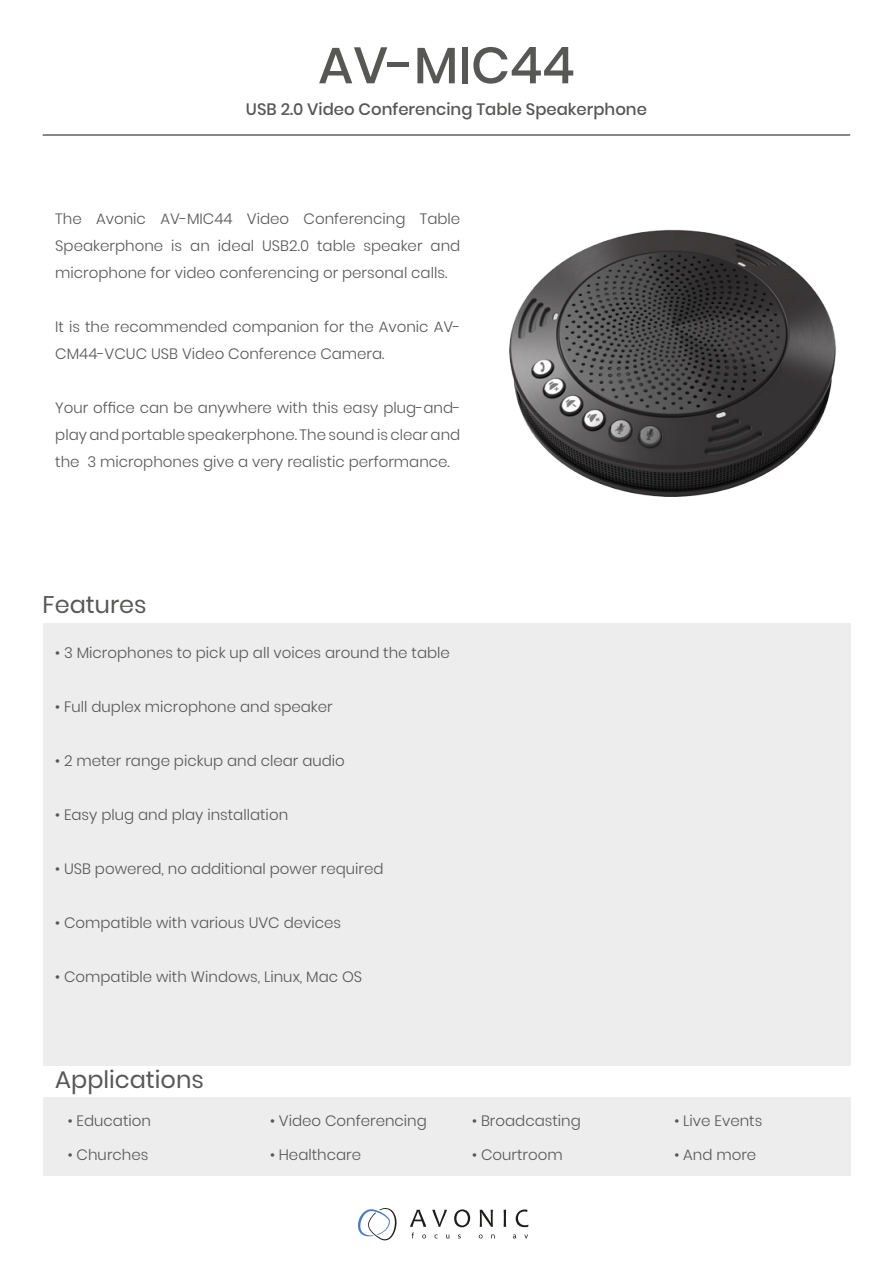
<style>
.page{position:relative;width:893px;height:1263px;background:#fff}
.page>*{position:absolute;margin:0;border:0;box-sizing:border-box;transform-origin:0 0}
.Kop_titel_voorkant_g{font:500 51px "Poppins";color:#575756}
.t1{font:24px "Poppins";color:#575756}
.Kop_Ondertitel{font:500 16.5px "Poppins";color:#575756}
.Basistekst{font:300 15px/27px "Poppins";color:#575756;text-align:justify}
</style>
<div class="page">
<div style="left:43px;top:623px;width:807px;height:442px;background:#ededed"></div>
<hr style="left:42px;top:134px;width:809px;height:2px;background:#878787">
<svg style="left:432px;top:1210px;width:15px;height:17px"></svg>
<svg style="left:454px;top:1209px;width:16px;height:18px"></svg>
<svg style="left:480px;top:1210px;width:13px;height:17px"></svg>
<svg style="left:504px;top:1210px;width:2px;height:17px"></svg>
<svg style="left:516px;top:1209px;width:12px;height:18px"></svg>
<svg style="left:410px;top:1210px;width:16px;height:28px"></svg>
<svg style="left:434px;top:1234px;width:4px;height:4px"></svg>
<svg style="left:458px;top:1234px;width:3px;height:4px"></svg>
<svg style="left:479px;top:1234px;width:4px;height:4px"></svg>
<svg style="left:513px;top:1234px;width:3px;height:4px"></svg>
<svg style="left:524px;top:1234px;width:4px;height:4px"></svg>
<svg style="left:358px;top:1208px;width:38px;height:32px"></svg>
<div style="left:43px;top:1097px;width:807px;height:79px;background:#ededed"></div>
<img style="left:509px;top:229px;width:327px;height:268px">
<p class="Kop_titel_voorkant_g" style="left:318px;top:36px;width:258px">AV-MIC44</p>
<p class="Kop_Ondertitel" style="left:246px;top:100px;width:402px">USB 2.0 Video Conferencing Table Speakerphone</p>
<p class="Basistekst" style="left:55px;top:205px;width:407px">The Avonic AV-MIC44 Video Conferencing Table Speakerphone is an ideal USB2.0 table speaker and microphone for video conferencing or personal calls.</p>
<p class="Basistekst" style="left:55px;top:313px;width:407px">It is the recommended companion for the Avonic AV-<br>CM44-VCUC USB Video Conference Camera.</p>
<p class="Basistekst" style="left:55px;top:394px;width:407px">Your office can be anywhere with this easy plug-and&shy;play and portable speakerphone. The sound is clear and the 3 microphones give a very realistic performance.</p>
<h2 class="t1" style="left:43px;top:590px;width:106px">Features</h2>
<p class="Basistekst" style="left:55px;top:640px;width:396px">• 3 Microphones to pick up all voices around the table</p>
<p class="Basistekst" style="left:55px;top:694px;width:279px">• Full duplex microphone and speaker</p>
<p class="Basistekst" style="left:55px;top:748px;width:291px">• 2 meter range pickup and clear audio</p>
<p class="Basistekst" style="left:55px;top:802px;width:234px">• Easy plug and play installation</p>
<p class="Basistekst" style="left:55px;top:856px;width:330px">• USB powered, no additional power required</p>
<p class="Basistekst" style="left:55px;top:910px;width:287px">• Compatible with various UVC devices</p>
<p class="Basistekst" style="left:55px;top:964px;width:308px">• Compatible with Windows, Linux, Mac OS</p>
<h2 class="t1" style="left:55px;top:1066px;width:150px">Applications</h2>
<p class="Basistekst" style="left:68px;top:1107px;width:85px">• Education</p>
<p class="Basistekst" style="left:68px;top:1141px;width:82px">• Churches</p>
<p class="Basistekst" style="left:270px;top:1107px;width:158px">• Video Conferencing</p>
<p class="Basistekst" style="left:270px;top:1141px;width:93px">• Healthcare</p>
<p class="Basistekst" style="left:472px;top:1107px;width:110px">• Broadcasting</p>
<p class="Basistekst" style="left:472px;top:1141px;width:92px">• Courtroom</p>
<p class="Basistekst" style="left:674px;top:1107px;width:89px">• Live Events</p>
<p class="Basistekst" style="left:674px;top:1141px;width:83px">• And more</p>
</div>
